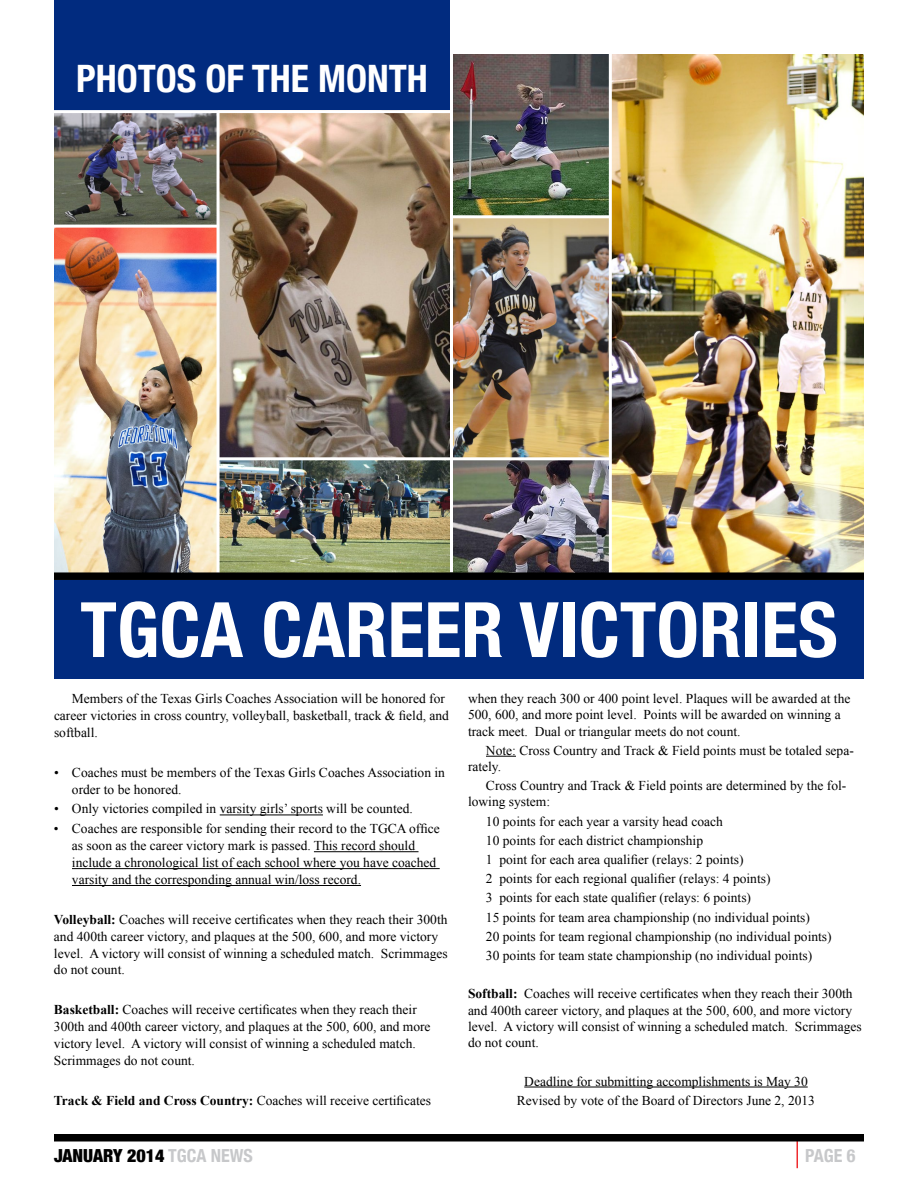
<style>
.page{position:relative;width:918px;height:1188px;background:#fff}
.page>*{position:absolute;margin:0;border:0;box-sizing:border-box;transform-origin:0 0}
.t1{font:700 condensed 76.5px "Helvetica Neue";color:#fff}
.t2{font:700 condensed 37.8px "Helvetica Neue";color:#fff}
.t3{font:900 condensed 18px "Helvetica Neue";color:#000}
.t4{font:700 condensed 18px "Helvetica Neue";color:#c7c8ca}
.t5{font:13.5px/17px "Times New Roman";color:#000}
.s1{font-weight:700}
.s2{font-weight:700;color:#c7c8ca}
</style>
<div class="page">
<img style="left:453px;top:54px;width:411px;height:518px">
<img style="left:54px;top:113px;width:163px;height:459px">
<hr style="left:796px;top:1138px;width:2px;height:30px;background:#ef2b2f">
<div style="left:54px;top:1134px;width:810px;height:8px;background:#000"></div>
<hr style="left:220px;top:815px;width:103px;height:1px;background:#000">
<hr style="left:314px;top:851px;width:105px;height:1px;background:#000">
<hr style="left:72px;top:868px;width:368px;height:1px;background:#000">
<hr style="left:72px;top:885px;width:289px;height:1px;background:#000">
<hr style="left:486px;top:756px;width:30px;height:1px;background:#000">
<hr style="left:524px;top:1087px;width:284px;height:1px;background:#000">
<div style="left:54px;top:580px;width:810px;height:98px;background:#012b7f"></div>
<div style="left:54px;top:0;width:396px;height:112px;background:#012b7f"></div>
<img style="left:220px;top:113px;width:230px;height:459px">
<hr style="left:50px;top:110px;width:400px;height:3px;background:#fff">
<hr style="left:52px;top:225px;width:166px;height:3px;background:#fff">
<hr style="left:218px;top:457px;width:392px;height:3px;background:#fff">
<hr style="left:450px;top:215px;width:160px;height:3px;background:#fff">
<hr style="left:609px;top:51px;width:3px;height:525px;background:#fff">
<div style="left:54px;top:572px;width:810px;height:8px;background:#000"></div>
<h2 class="t2" style="left:76px;top:47px;width:353px">PHOTOS OF THE MONTH</h2>
<h1 class="t1" style="left:80px;top:566px;width:759px">TGCA CAREER VICTORIES</h1>
<p class="t5" style="left:54px;top:690px;width:397px;text-indent:18px">Members of the Texas Girls Coaches Association will be honored for career victories in cross country, volleyball, basketball, track &amp; field, and softball.</p>
<p class="t5" style="left:72px;top:763px;width:374px;text-indent:-18px">• Coaches must be members of the Texas Girls Coaches Association in order to be honored.</p>
<p class="t5" style="left:54px;top:800px;width:360px">• Only victories compiled in varsity girls’ sports will be counted.</p>
<p class="t5" style="left:72px;top:820px;width:369px;text-indent:-18px">• Coaches are responsible for sending their record to the TGCA office as soon as the career victory mark is passed. This record should include a chronological list of each school where you have coached varsity and the corresponding annual win/loss record.</p>
<p class="t5" style="left:54px;top:911px;width:395px"><span class="s1">Volleyball:</span> Coaches will receive certificates when they reach their 300th and 400th career victory, and plaques at the 500, 600, and more victory level. A victory will consist of winning a scheduled match. Scrimmages do not count.</p>
<p class="t5" style="left:54px;top:1001px;width:378px"><span class="s1">Basketball:</span> Coaches will receive certificates when they reach their 300th and 400th career victory, and plaques at the 500, 600, and more victory level. A victory will consist of winning a scheduled match.<br>Scrimmages do not count.</p>
<p class="t5" style="left:54px;top:1092px;width:379px"><span class="s1">Track &amp; Field and Cross Country:</span> Coaches will receive certificates</p>
<p class="t5" style="left:468px;top:690px;width:384px;line-height:16.2px">when they reach 300 or 400 point level. Plaques will be awarded at the<br>500, 600, and more point level. Points will be awarded on winning a track meet. Dual or triangular meets do not count.</p>
<p class="t5" style="left:468px;top:742px;width:387px;line-height:16.2px;text-indent:18px">Note: Cross Country and Track &amp; Field points must be totaled sepa&shy;rately.</p>
<p class="t5" style="left:468px;top:777px;width:380px;line-height:16.2px;text-indent:18px">Cross Country and Track &amp; Field points are determined by the fol&shy;lowing system:</p>
<p class="t5" style="left:486px;top:811px;width:347px;line-height:19.2px">10 points for each year a varsity head coach<br>10 points for each district championship<br>1 point for each area qualifier (relays: 2 points)<br>2 points for each regional qualifier (relays: 4 points)<br>3 points for each state qualifier (relays: 6 points)<br>15 points for team area championship (no individual points)<br>20 points for team regional championship (no individual points)<br>30 points for team state championship (no individual points)</p>
<p class="t5" style="left:468px;top:986px;width:395px;line-height:16.2px"><span class="s1">Softball:</span> Coaches will receive certificates when they reach their 300th and 400th career victory, and plaques at the 500, 600, and more victory level. A victory will consist of winning a scheduled match. Scrimmages do not count.</p>
<p class="t5" style="left:517px;top:1071px;width:300px;line-height:19.2px;text-align:center">Deadline for submitting accomplishments is May 30<br>Revised by vote of the Board of Directors June 2, 2013</p>
<h3 class="t3" style="left:54px;top:1141px;width:200px">JANUARY 2014 <span class="s2">TGCA NEWS</span></h3>
<h3 class="t4" style="left:805px;top:1141px;width:52px">PAGE 6</h3>
</div>
